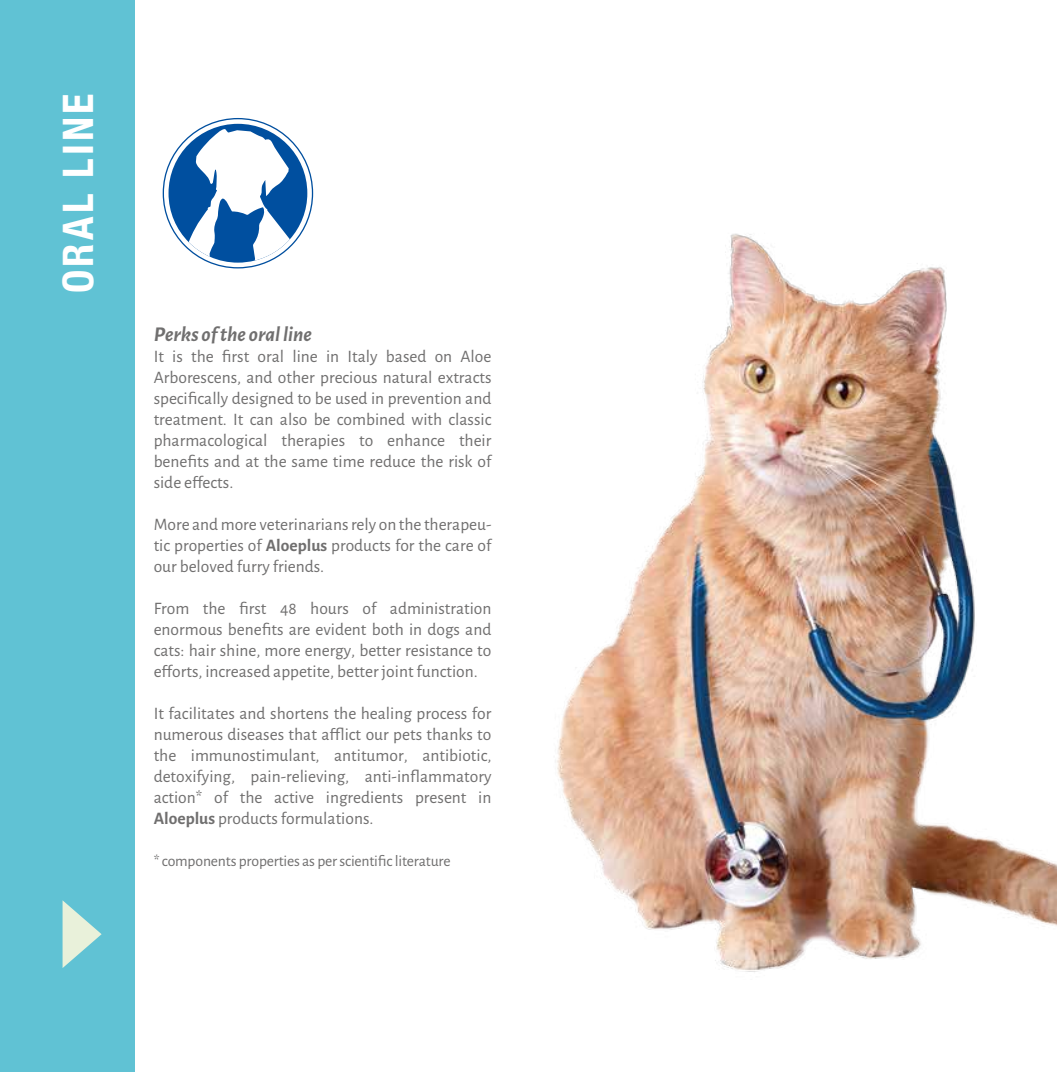
<style>
.page{position:relative;width:1057px;height:1072px;background:#fff}
.page>*{position:absolute;margin:0;border:0;box-sizing:border-box;transform-origin:0 0}
.t1{font:700 condensed 42px "Helvetica Neue";letter-spacing:.075em;color:#fff}
.t2{font:italic 700 21px "Alegreya Sans";color:#706f6f}
.t3{font:17.5px/21px "Alegreya Sans";color:#706f6f;text-align:justify}
.t4{font:15.75px "Alegreya Sans";letter-spacing:-.01em;color:#706f6f}
.s1{font-weight:700}
</style>
<div class="page">
<div style="left:0;top:0;width:134px;height:1071px;background:#60c2d4"></div>
<svg style="left:162px;top:118px;width:152px;height:151px"></svg>
<svg style="left:63px;top:901px;width:39px;height:67px"></svg>
<img style="left:555px;top:233px;width:502px;height:739px">
<h1 class="t1" style="left:43px;top:293px;width:201px;rotate:-90deg">ORAL LINE</h1>
<p class="t2" style="left:154px;top:319px;width:160px">Perks of the oral line</p>
<p class="t3" style="left:154px;top:345px;width:340px">It is the first oral line in Italy based on Aloe Arborescens, and other precious natural extracts specifically designed to be used in prevention and treatment. It can also be combined with classic pharmacological therapies to enhance their benefits and at the same time reduce the risk of side effects.</p>
<p class="t3" style="left:154px;top:513px;width:340px">More and more veterinarians rely on the therapeu&shy;tic properties of <span class="s1">Aloeplus</span> products for the care of our beloved furry friends.</p>
<p class="t3" style="left:154px;top:597px;width:339px">From the first 48 hours of administration enormous benefits are evident both in dogs and cats: hair shine, more energy, better resistance to efforts, increased appetite, better joint function.</p>
<p class="t3" style="left:154px;top:702px;width:339px">It facilitates and shortens the healing process for numerous diseases that afflict our pets thanks to the immunostimulant, antitumor, antibiotic, detoxifying, pain-relieving, anti-inflammatory action* of the active ingredients present in <span class="s1">Aloeplus</span> products formulations.</p>
<p class="t4" style="left:154px;top:850px;width:298px">* components properties as per scientific literature</p>
</div>
